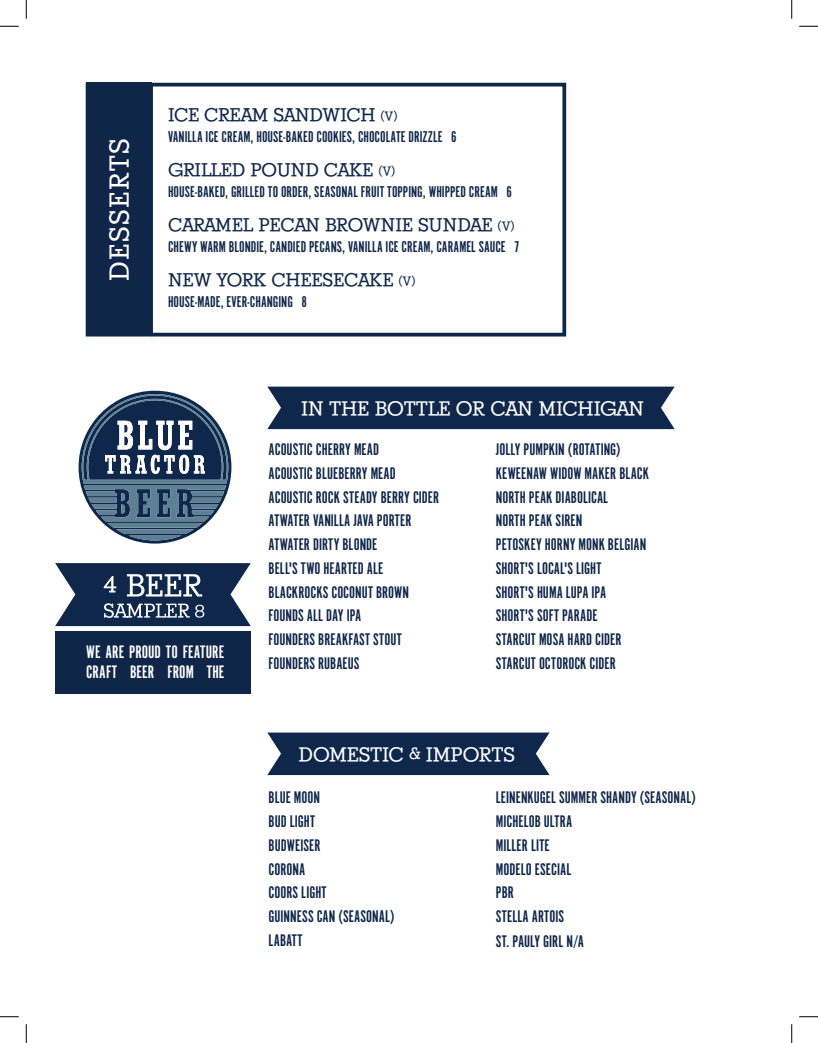
<style>
.page{position:relative;width:818px;height:1043px;background:#fff}
.page>*{position:absolute;margin:0;border:0;box-sizing:border-box;transform-origin:0 0}
.t1{font:28.75px "Stymie SC";letter-spacing:.05em;color:#fff}
.t2{font:18.75px/20px "Alternate Got No 1 D";letter-spacing:.005em;color:#fff}
.t3{font:17.5px/23.8px "Alternate Got No 1 D";letter-spacing:.005em;color:#0f274a}
.t4{font:17.5px "Stymie DCD";letter-spacing:-.005em;color:#fff}
.t5{font:16.25px "Alternate Got No 1 D";letter-spacing:.005em;color:#0f274a}
.t6{font:16.25px "Stymie DCD";letter-spacing:-.025em;color:#0f274a}
.s1{font-size:11.25px}
</style>
<div class="page">
<svg style="left:79px;top:391px;width:152px;height:152px"></svg>
<div style="left:86px;top:83px;width:66px;height:253px;background:#102649"></div>
<div style="left:86px;top:83px;width:480px;height:253px;border:4px solid #102649"></div>
<hr style="left:150px;top:83px;width:3px;height:253px;background:#0f274a">
<div style="left:267px;top:386px;width:407px;height:43px;background:#0f274a"></div>
<svg style="left:267px;top:732px;width:282px;height:43px;background:#1d3354"></svg>
<div style="left:55px;top:631px;width:196px;height:63px;background:#102649"></div>
<svg style="left:55px;top:563px;width:196px;height:63px"></svg>
<svg style="left:0;top:25px;width:19px;height:2px"></svg>
<svg style="left:799px;top:25px;width:19px;height:2px"></svg>
<svg style="left:0;top:1016px;width:19px;height:1px"></svg>
<svg style="left:799px;top:1016px;width:19px;height:1px"></svg>
<svg style="left:25px;top:0;width:2px;height:19px"></svg>
<svg style="left:25px;top:1024px;width:2px;height:18px"></svg>
<svg style="left:791px;top:0;width:1px;height:19px"></svg>
<svg style="left:791px;top:1024px;width:1px;height:18px"></svg>
<h1 class="t1" style="left:103px;top:281px;width:144px;rotate:-90deg">DESSERTS</h1>
<p class="t6" style="left:168px;top:103px;width:231px">ICE CREAM SANDWICH <span class="s1">(V)</span></p>
<p class="t5" style="left:168px;top:128px;width:290px">VANILLA ICE CREAM, HOUSE-BAKED COOKIES, CHOCOLATE DRIZZLE 6</p>
<p class="t6" style="left:168px;top:158px;width:229px">GRILLED POUND CAKE <span class="s1">(V)</span></p>
<p class="t5" style="left:168px;top:183px;width:345px">HOUSE-BAKED, GRILLED TO ORDER, SEASONAL FRUIT TOPPING, WHIPPED CREAM 6</p>
<p class="t6" style="left:168px;top:213px;width:348px">CARAMEL PECAN BROWNIE SUNDAE <span class="s1">(V)</span></p>
<p class="t5" style="left:168px;top:238px;width:353px">CHEWY WARM BLONDIE, CANDIED PECANS, VANILLA ICE CREAM, CARAMEL SAUCE 7</p>
<p class="t6" style="left:168px;top:268px;width:249px">NEW YORK CHEESECAKE <span class="s1">(V)</span></p>
<p class="t5" style="left:168px;top:293px;width:140px">HOUSE-MADE, EVER-CHANGING 8</p>
<p class="t4" style="left:301px;top:396px;width:344px">IN THE BOTTLE OR CAN MICHIGAN</p>
<p class="t2" style="left:86px;top:642px;width:140px">WE ARE PROUD TO FEATURE<br>CRAFT BEER FROM THE</p>
<p class="t3" style="left:268px;top:438px;width:172px">ACOUSTIC CHERRY MEAD<br>ACOUSTIC BLUEBERRY MEAD<br>ACOUSTIC ROCK STEADY BERRY CIDER<br>ATWATER VANILLA JAVA PORTER<br>ATWATER DIRTY BLONDE<br>BELL'S TWO HEARTED ALE<br>BLACKROCKS COCONUT BROWN<br>FOUNDS ALL DAY IPA<br>FOUNDERS BREAKFAST STOUT<br>FOUNDERS RUBAEUS</p>
<p class="t3" style="left:496px;top:438px;width:155px">JOLLY PUMPKIN (ROTATING)<br>KEWEENAW WIDOW MAKER BLACK<br>NORTH PEAK DIABOLICAL<br>NORTH PEAK SIREN<br>PETOSKEY HORNY MONK BELGIAN<br>SHORT'S LOCAL'S LIGHT<br>SHORT'S HUMA LUPA IPA<br>SHORT'S SOFT PARADE<br>STARCUT MOSA HARD CIDER<br>STARCUT OCTOROCK CIDER</p>
<p class="t4" style="left:298px;top:742px;width:218px">DOMESTIC &amp; IMPORTS</p>
<p class="t3" style="left:268px;top:786px;width:127px">BLUE MOON<br>BUD LIGHT<br>BUDWEISER<br>CORONA<br>COORS LIGHT<br>GUINNESS CAN (SEASONAL)<br>LABATT</p>
<p class="t3" style="left:496px;top:786px;width:202px">LEINENKUGEL SUMMER SHANDY (SEASONAL)<br>MICHELOB ULTRA<br>MILLER LITE<br>MODELO ESECIAL<br>PBR<br>STELLA ARTOIS<br>ST. PAULY GIRL N/A</p>
</div>
